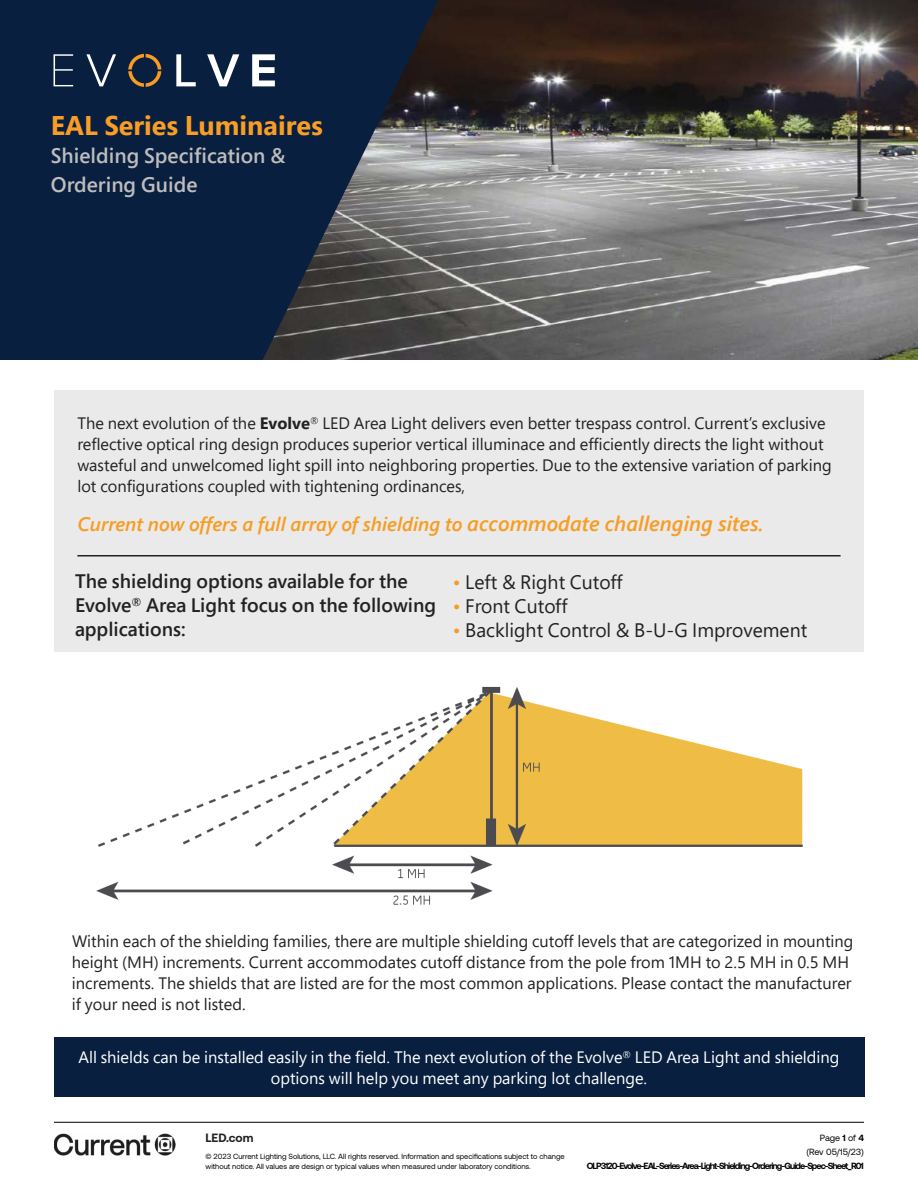
<style>
.page{position:relative;width:918px;height:1188px;background:#fff}
.page>*{position:absolute;margin:0;border:0;box-sizing:border-box;transform-origin:0 0}
.t1{font:700 27px "Segoe Pro";color:#f99d25}
.t2{font:600 21px/28.5px "Segoe Pro";color:#bebcbc}
.t3{font:600 19.5px/24px "Segoe Pro";color:#212322}
.t4{font:italic 600 19.5px "Segoe Pro";color:#f99c22}
.t5{font:19.5px "Segoe Pro";color:#212322}
.t6{font:16.5px/21px "Segoe Pro";color:#212322}
.t7{font:16.5px/21px "Segoe Pro";color:#fff;text-align:center}
.t8{font:700 12px "Aeonik";color:#202322}
.t9{font:700 9px "Aeonik";letter-spacing:-.11em;color:#000}
.t10{font:9px/14.1px "Aeonik";color:#000;text-align:right}
.t11{font:7.5px/9.8px "Aeonik";color:#000}
.s1{font-weight:700}
.s2{font-size:21px}
.s3{color:#f99c22}
</style>
<div class="page">
<hr style="left:54px;top:1122px;width:810px;height:1px;background:#000">
<img style="left:54px;top:1134px;width:122px;height:21px">
<div style="left:54px;top:1037px;width:810px;height:60px;background:#081f3f"></div>
<img style="left:438px;top:0;width:480px;height:360px">
<div style="left:54px;top:391px;width:810px;height:261px;background:#e9eae9"></div>
<hr style="left:77px;top:555px;width:764px;height:1px;background:#212322">
<img style="left:96px;top:686px;width:707px;height:219px">
<svg style="left:0;top:0;width:438px;height:360px;background:#192b44"></svg>
<svg style="left:54px;top:54px;width:19px;height:32px"></svg>
<svg style="left:86px;top:54px;width:30px;height:32px"></svg>
<svg style="left:176px;top:54px;width:20px;height:32px"></svg>
<svg style="left:207px;top:54px;width:32px;height:32px"></svg>
<svg style="left:252px;top:54px;width:23px;height:32px"></svg>
<svg style="left:128px;top:54px;width:33px;height:33px"></svg>
<h1 class="t1" style="left:51px;top:106px;width:274px">EAL Series Luminaires</h1>
<p class="t2" style="left:51px;top:141px;width:236px">Shielding Specification &amp;<br>Ordering Guide</p>
<p class="t6" style="left:77px;top:412px;width:756px">The next evolution of the <span class="s1">Evolve</span><sup>®</sup> LED Area Light delivers even better trespass control. Current’s exclusive reflective optical ring design produces superior vertical illuminace and efficiently directs the light without wasteful and unwelcomed light spill into neighboring properties. Due to the extensive variation of parking lot configurations coupled with tightening ordinances,</p>
<p class="t4" style="left:77px;top:511px;width:688px">Current now offers a full array of shielding to <span class="s2">accommodate challenging sites.</span></p>
<p class="t5" style="left:453px;top:568px;width:171px"><span class="s3">•</span> Left &amp; Right Cutoff</p>
<p class="t5" style="left:453px;top:592px;width:116px"><span class="s3">•</span> Front Cutoff</p>
<p class="t5" style="left:453px;top:616px;width:356px"><span class="s3">•</span> Backlight Control &amp; B-U-G Improvement</p>
<p class="t3" style="left:75px;top:569px;width:363px">The shielding options available for the<br>Evolve<sup>®</sup> Area Light focus on the following applications:</p>
<p class="t6" style="left:72px;top:930px;width:783px">Within each of the shielding families, there are multiple shielding cutoff levels that are categorized in mounting height (MH) increments. Current accommodates cutoff distance from the pole from 1MH to 2.5 MH in 0.5 MH increments. The shields that are listed are for the most common applications. Please contact the manufacturer if your need is not listed.</p>
<p class="t7" style="left:78px;top:1047px;width:763px">All shields can be installed easily in the field. The next evolution of the Evolve<sup>®</sup> LED Area Light and shielding options will help you meet any parking lot challenge.</p>
<p class="t8" style="left:206px;top:1131px;width:49px">LED.com</p>
<p class="t11" style="left:206px;top:1151px;width:361px">© 2023 Current Lighting Solutions, LLC. All rights reserved. Information and specifications subject to change without notice. All values are design or typical values when measured under laboratory conditions.</p>
<p class="t10" style="left:806px;top:1131px;width:59px">Page <span class="s1">1</span> of <span class="s1">4 </span>(Rev 05/15/23)</p>
<p class="t9" style="left:587px;top:1160px;width:279px">OLP3120-Evolve-EAL-Series-Area-Light-Shielding-Ordering-Guide-Spec-Sheet_R01</p>
</div>
